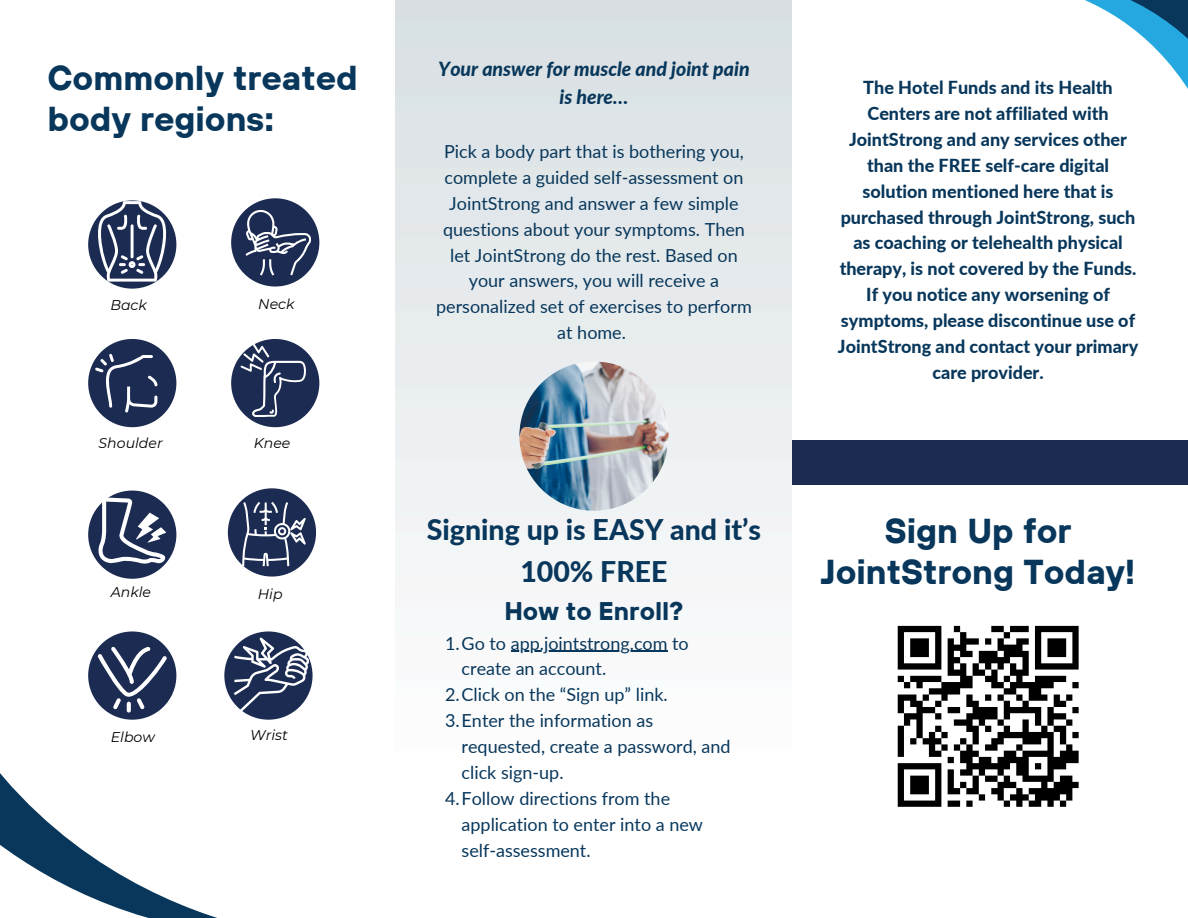
<style>
.page{position:relative;width:1188px;height:918px;background:#fff}
.page>*{position:absolute;margin:0;border:0;box-sizing:border-box;transform-origin:0 0}
.t1{font:700 34.5px/40.5px "TT Hoves";color:#08375b}
.t2{font:800 28.5px/41.7px "Lato";color:#08375b;text-align:center}
.t3{font:700 25.5px "TT Hoves";color:#08375b}
.t4{font:italic 800 19.5px/28.2px "Lato";color:#08375b;text-align:center}
.t5{font:18px/25.8px "Lato";color:#08375b}
.t6{font:800 18px/25.8px "Lato";color:#08375b;text-align:center}
.t7{font:italic 14.1px "Montserrat";color:#000}
</style>
<div class="page">
<img style="left:396px;top:0;width:396px;height:651px">
<svg style="left:0;top:773px;width:217px;height:145px"></svg>
<svg style="left:1085px;top:0;width:103px;height:89px"></svg>
<img style="left:519px;top:361px;width:150px;height:150px;border-radius:50%">
<svg style="left:897px;top:625px;width:182px;height:182px"></svg>
<div style="left:792px;top:441px;width:396px;height:44px;background:#1c2b52"></div>
<div style="left:88px;top:491px;width:88px;height:88px;background:#1c2b52;border-radius:50%"></div>
<svg style="left:98px;top:497px;width:68px;height:67px"></svg>
<div style="left:88px;top:339px;width:88px;height:88px;background:#1c2b52;border-radius:50%"></div>
<svg style="left:95px;top:354px;width:63px;height:58px"></svg>
<div style="left:88px;top:200px;width:88px;height:89px;background:#1c2b52;border-radius:50%"></div>
<svg style="left:95px;top:201px;width:74px;height:81px"></svg>
<div style="left:88px;top:631px;width:88px;height:89px;background:#1c2b52;border-radius:50%"></div>
<svg style="left:127px;top:702px;width:4px;height:11px"></svg>
<svg style="left:98px;top:647px;width:69px;height:62px"></svg>
<div style="left:231px;top:339px;width:88px;height:88px;background:#1c2b52;border-radius:50%"></div>
<svg style="left:240px;top:343px;width:67px;height:74px"></svg>
<div style="left:224px;top:631px;width:89px;height:89px;background:#1c2b52;border-radius:50%"></div>
<svg style="left:234px;top:638px;width:75px;height:75px"></svg>
<div style="left:231px;top:198px;width:88px;height:89px;background:#1c2b52;border-radius:50%"></div>
<svg style="left:245px;top:210px;width:66px;height:65px"></svg>
<div style="left:228px;top:488px;width:88px;height:89px;background:#1c2b52;border-radius:50%"></div>
<svg style="left:242px;top:502px;width:64px;height:64px"></svg>
<hr style="left:511px;top:651px;width:157px;height:1px;background:#08375b">
<h4 class="t1" style="left:47px;top:57px;width:312px">Commonly treated body regions:</h4>
<h3 class="t7" style="left:110px;top:296px;width:38px">Back</h3>
<p class="t7" style="left:258px;top:295px;width:38px">Neck</p>
<h2 class="t7" style="left:99px;top:435px;width:66px">Shoulder</h2>
<p class="t7" style="left:254px;top:435px;width:38px">Knee</p>
<p class="t7" style="left:111px;top:583px;width:42px">Ankle</p>
<h1 class="t7" style="left:258px;top:585px;width:26px">Hip</h1>
<p class="t7" style="left:111px;top:728px;width:46px">Elbow</p>
<p class="t7" style="left:250px;top:726px;width:39px">Wrist</p>
<p class="t4" style="left:438px;top:54px;width:313px">Your answer for muscle and joint pain is here…</p>
<p class="t5" style="left:436px;top:138px;width:317px;text-align:center">Pick a body part that is bothering you, complete a guided self-assessment on JointStrong and answer a few simple questions about your symptoms. Then let JointStrong do the rest. Based on your answers, you will receive a personalized set of exercises to perform at home.</p>
<h5 class="t6" style="left:838px;top:74px;width:302px">The Hotel Funds and its Health<br>Centers are not affiliated with<br>JointStrong and any services other than the FREE self-care digital solution mentioned here that is purchased through JointStrong, such as coaching or telehealth physical therapy, is not covered by the Funds.<br>If you notice any worsening of symptoms, please discontinue use of<br>JointStrong and contact your primary care provider.</h5>
<p class="t2" style="left:427px;top:508px;width:336px">Signing up is EASY and it’s<br>100% FREE</p>
<p class="t1" style="left:821px;top:510px;width:316px;text-align:center">Sign Up for<br>JointStrong Today!</p>
<p class="t3" style="left:504px;top:595px;width:180px">How to Enroll?</p>
<p class="t5" style="left:445px;top:630px;width:245px">1.Go to app.jointstrong.com to</p>
<p class="t5" style="left:462px;top:656px;width:146px">create an account.</p>
<p class="t5" style="left:445px;top:681px;width:224px">2.Click on the “Sign up” link.</p>
<p class="t5" style="left:462px;top:707px;width:271px;text-indent:-16px">3.Enter the information as requested, create a password, and click sign-up.</p>
<p class="t5" style="left:462px;top:785px;width:243px;text-indent:-16px">4.Follow directions from the application to enter into a new self-assessment.</p>
</div>
